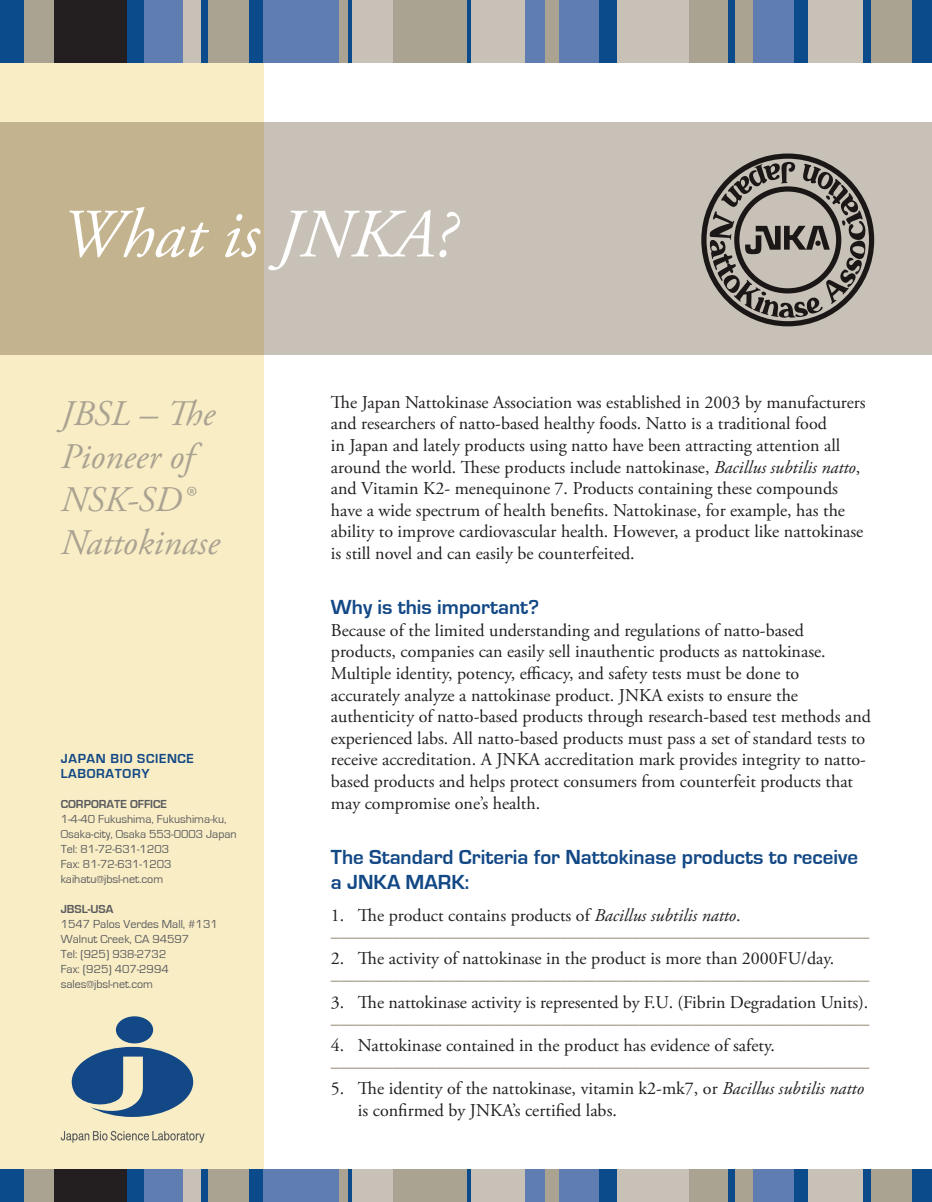
<style>
.page{position:relative;width:932px;height:1202px;background:#fff}
.page>*{position:absolute;margin:0;border:0;box-sizing:border-box;transform-origin:0 0}
.t1{font:italic 69px "Adobe Garamond Pro";color:#fff}
.t2{font:italic 36px/43.2px "Adobe Garamond Pro";color:#aaa391}
.t3{font:700 21px/25.2px "Eurostile";color:#124885}
.t4{font:18px/21.6px "Adobe Garamond Pro";color:#231f20}
.t5{font:700 18px/20.9px "Adobe Garamond Pro";color:#aaa391}
.t6{font:700 13.5px/15px "Eurostile";letter-spacing:.05em;color:#124885}
.t7{font:12px/15px "Eurostile";color:#585a5c}
.t8{font:700 12px "Eurostile";color:#585a5c}
.s1{font-style:italic}
.s2{font-weight:400;color:#231f20}
.s3{font-weight:400;font-style:italic;color:#231f20}
</style>
<div class="page">
<div style="left:0;top:122px;width:932px;height:233px;background:#c8c1b8"></div>
<svg style="left:0;top:62px;width:263px;height:1107px;fill:#f9edc6"></svg>
<div style="left:0;top:0;width:30px;height:62px;background:#0c4b8b"></div>
<div style="left:24px;top:0;width:34px;height:62px;background:#aaa391"></div>
<div style="left:196px;top:0;width:17px;height:62px;background:#0c4b8b"></div>
<div style="left:245px;top:0;width:23px;height:62px;background:#0c4b8b"></div>
<div style="left:263px;top:0;width:80px;height:62px;background:#607db1"></div>
<svg style="left:347px;top:0;width:5px;height:62px"></svg>
<div style="left:352px;top:0;width:46px;height:62px;background:#c8c1b8"></div>
<div style="left:614px;top:0;width:78px;height:62px;background:#c8c1b8"></div>
<div style="left:121px;top:0;width:29px;height:62px;background:#0c4b8b"></div>
<div style="left:177px;top:0;width:24px;height:62px;background:#c8c1b8"></div>
<div style="left:339px;top:0;width:8px;height:62px;background:#aaa391"></div>
<div style="left:595px;top:0;width:22px;height:62px;background:#0c4b8b"></div>
<div style="left:723px;top:0;width:16px;height:62px;background:#0c4b8b"></div>
<div style="left:541px;top:0;width:22px;height:62px;background:#aaa391"></div>
<div style="left:463px;top:0;width:11px;height:62px;background:#0c4b8b"></div>
<div style="left:519px;top:0;width:25px;height:62px;background:#607db1"></div>
<div style="left:860px;top:0;width:13px;height:62px;background:#0c4b8b"></div>
<div style="left:791px;top:0;width:19px;height:62px;background:#0c4b8b"></div>
<div style="left:749px;top:0;width:44px;height:62px;background:#607db1"></div>
<div style="left:735px;top:0;width:18px;height:62px;background:#aaa391"></div>
<div style="left:688px;top:0;width:39px;height:62px;background:#aaa391"></div>
<div style="left:559px;top:0;width:40px;height:62px;background:#607db1"></div>
<div style="left:471px;top:0;width:53px;height:62px;background:#c8c1b8"></div>
<div style="left:393px;top:0;width:74px;height:62px;background:#aaa391"></div>
<div style="left:208px;top:0;width:40px;height:62px;background:#aaa391"></div>
<div style="left:144px;top:0;width:38px;height:62px;background:#607db1"></div>
<div style="left:54px;top:0;width:73px;height:62px;background:#231f20"></div>
<div style="left:909px;top:0;width:23px;height:62px;background:#0c4b8b"></div>
<div style="left:871px;top:0;width:41px;height:62px;background:#aaa391"></div>
<div style="left:808px;top:0;width:54px;height:62px;background:#c8c1b8"></div>
<svg style="left:72px;top:1046px;width:121px;height:71px"></svg>
<div style="left:116px;top:1016px;width:37px;height:27px;background:#124885;border-radius:50%"></div>
<svg style="left:61px;top:1130px;width:143px;height:12px"></svg>
<div style="left:0;top:1169px;width:30px;height:33px;background:#0c4b8b"></div>
<div style="left:24px;top:1169px;width:34px;height:33px;background:#aaa391"></div>
<div style="left:196px;top:1169px;width:17px;height:33px;background:#0c4b8b"></div>
<div style="left:245px;top:1169px;width:23px;height:33px;background:#0c4b8b"></div>
<div style="left:263px;top:1169px;width:80px;height:33px;background:#607db1"></div>
<svg style="left:347px;top:1169px;width:5px;height:33px"></svg>
<div style="left:352px;top:1169px;width:46px;height:33px;background:#c8c1b8"></div>
<div style="left:614px;top:1169px;width:78px;height:33px;background:#c8c1b8"></div>
<div style="left:121px;top:1169px;width:29px;height:33px;background:#0c4b8b"></div>
<div style="left:177px;top:1169px;width:24px;height:33px;background:#c8c1b8"></div>
<div style="left:339px;top:1169px;width:8px;height:33px;background:#aaa391"></div>
<div style="left:595px;top:1169px;width:22px;height:33px;background:#0c4b8b"></div>
<div style="left:723px;top:1169px;width:16px;height:33px;background:#0c4b8b"></div>
<div style="left:541px;top:1169px;width:22px;height:33px;background:#aaa391"></div>
<div style="left:463px;top:1169px;width:11px;height:33px;background:#0c4b8b"></div>
<div style="left:519px;top:1169px;width:25px;height:33px;background:#607db1"></div>
<div style="left:860px;top:1169px;width:13px;height:33px;background:#0c4b8b"></div>
<div style="left:791px;top:1169px;width:19px;height:33px;background:#0c4b8b"></div>
<div style="left:749px;top:1169px;width:44px;height:33px;background:#607db1"></div>
<div style="left:735px;top:1169px;width:18px;height:33px;background:#aaa391"></div>
<div style="left:688px;top:1169px;width:39px;height:33px;background:#aaa391"></div>
<div style="left:559px;top:1169px;width:40px;height:33px;background:#607db1"></div>
<div style="left:471px;top:1169px;width:53px;height:33px;background:#c8c1b8"></div>
<div style="left:393px;top:1169px;width:74px;height:33px;background:#aaa391"></div>
<div style="left:208px;top:1169px;width:40px;height:33px;background:#aaa391"></div>
<div style="left:144px;top:1169px;width:38px;height:33px;background:#607db1"></div>
<div style="left:54px;top:1169px;width:73px;height:33px;background:#231f20"></div>
<div style="left:909px;top:1169px;width:23px;height:33px;background:#0c4b8b"></div>
<div style="left:871px;top:1169px;width:41px;height:33px;background:#aaa391"></div>
<div style="left:808px;top:1169px;width:54px;height:33px;background:#c8c1b8"></div>
<svg style="left:701px;top:153px;width:173px;height:173px;fill:#1b1717"></svg>
<svg style="left:709px;top:162px;width:156px;height:156px"></svg>
<h1 class="t1" style="left:61px;top:193px;width:396px">What is JNKA?</h1>
<h2 class="t2" style="left:61px;top:392px;width:160px">JBSL – The<br>Pioneer of<br>NSK-SD®<br>Nattokinase</h2>
<p class="t6" style="left:61px;top:751px;width:135px">JAPAN BIO SCIENCE<br>LABORATORY</p>
<p class="t8" style="left:61px;top:797px;width:108px">CORPORATE OFFICE</p>
<p class="t7" style="left:61px;top:811px;width:177px">1-4-40 Fukushima, Fukushima-ku,<br>Osaka-city, Osaka 553-0003 Japan<br>Tel: 81-72-631-1203<br>Fax: 81-72-631-1203 kaihatu@jbsl-net.com</p>
<p class="t8" style="left:61px;top:902px;width:54px">JBSL-USA</p>
<p class="t7" style="left:61px;top:916px;width:158px">1547 Palos Verdes Mall, #131<br>Walnut Creek, CA 94597<br>Tel: (925) 938-2732<br>Fax: (925) 407-2994 sales@jbsl-net.com</p>
<p class="t4" style="left:331px;top:392px;width:536px">The Japan Nattokinase Association was established in 2003 by manufacturers and researchers of natto-based healthy foods. Natto is a traditional food<br>in Japan and lately products using natto have been attracting attention all around the world. These products include nattokinase, <span class="s1">Bacillus subtilis natto</span>, and Vitamin K2- menequinone 7. Products containing these compounds have a wide spectrum of health benefits. Nattokinase, for example, has the ability to improve cardiovascular health. However, a product like nattokinase is still novel and can easily be counterfeited.</p>
<p class="t3" style="left:331px;top:595px;width:210px">Why is this important?</p>
<p class="t4" style="left:331px;top:620px;width:541px">Because of the limited understanding and regulations of natto-based products, companies can easily sell inauthentic products as nattokinase.<br>Multiple identity, potency, efficacy, and safety tests must be done to accurately analyze a nattokinase product. JNKA exists to ensure the authenticity of natto-based products through research-based test methods and experienced labs. All natto-based products must pass a set of standard tests to receive accreditation. A JNKA accreditation mark provides integrity to natto&shy;based products and helps protect consumers from counterfeit products that may compromise one’s health.</p>
<p class="t3" style="left:331px;top:844px;width:528px">The Standard Criteria for Nattokinase products to receive a JNKA MARK:</p>
<p class="t5" style="left:331px;top:905px;width:540px"><span class="s2">1. The product contains products of</span> <span class="s3">Bacillus subtilis natto</span><span class="s2">. </span>–––––––––––––––––––––––––––––––––––––––––––––––––––––––––––––</p>
<p class="t4" style="left:331px;top:948px;width:505px">2. The activity of nattokinase in the product is more than 2000FU/day.</p>
<p class="t5" style="left:331px;top:969px;width:540px">–––––––––––––––––––––––––––––––––––––––––––––––––––––––––––––</p>
<p class="t4" style="left:331px;top:991px;width:539px">3. The nattokinase activity is represented by F.U. (Fibrin Degradation Units).</p>
<p class="t5" style="left:331px;top:1012px;width:540px">–––––––––––––––––––––––––––––––––––––––––––––––––––––––––––––</p>
<p class="t4" style="left:331px;top:1035px;width:445px">4. Nattokinase contained in the product has evidence of safety.</p>
<p class="t5" style="left:331px;top:1055px;width:540px">–––––––––––––––––––––––––––––––––––––––––––––––––––––––––––––</p>
<p class="t4" style="left:358px;top:1078px;width:507px;text-indent:-27px">5. The identity of the nattokinase, vitamin k2-mk7, or <span class="s1">Bacillus subtilis natto </span>is confirmed by JNKA’s certified labs.</p>
</div>
